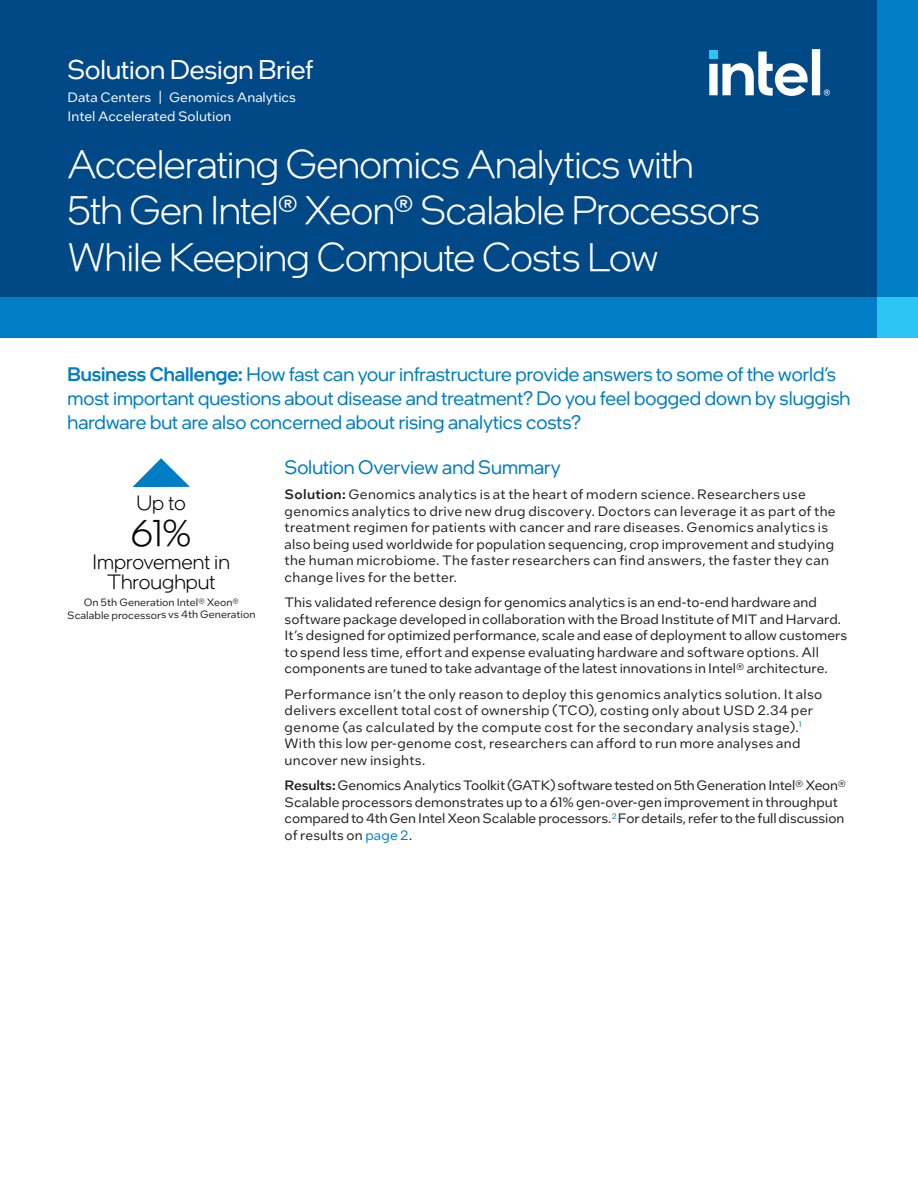
<style>
.page{position:relative;width:918px;height:1188px;background:#fff}
.page>*{position:absolute;margin:0;border:0;box-sizing:border-box;transform-origin:0 0}
.Doc_Title{font:300 40.5px/46.5px "Intel One Display";letter-spacing:-.015em;color:#fff}
.t1{font:300 37.95px "Intel One Display";color:#040503}
.Paper_Type{font:27px "Intel One Display";color:#fff}
.t2{font:300 21px/20.2px "Intel One Display";color:#040503;text-align:center}
.Subtitle{font:19.5px/24px "Intel One Display";color:#007ec5}
.Heading_1{font:19.5px "Intel One Display";color:#007ec5}
.Body_Text{font:13.5px/16.5px "Intel One Text";letter-spacing:.01em;color:#231f20}
.Vertical_Then_Focus_Area{font:13.5px/19.5px "Intel One Text";color:#fff}
.t3{font:10.5px/12.6px "Intel One Text";letter-spacing:-.005em;color:#231f20;text-align:center}
.s1{font-weight:500}
.s2{color:#007ec5}
</style>
<div class="page">
<div style="left:0;top:0;width:918px;height:338px;background:#014887"></div>
<div style="left:878px;top:0;width:40px;height:338px;background:#007ec5"></div>
<div style="left:0;top:297px;width:918px;height:41px;background:#007ec5"></div>
<div style="left:878px;top:297px;width:40px;height:41px;background:#2bc4f3"></div>
<svg style="left:709px;top:49px;width:121px;height:47px"></svg>
<svg style="left:132px;top:458px;width:58px;height:29px"></svg>
<p class="Paper_Type" style="left:68px;top:53px;width:247px">Solution Design Brief</p>
<p class="Vertical_Then_Focus_Area" style="left:68px;top:87px;width:230px">Data Centers | Genomics Analytics<br>Intel Accelerated Solution</p>
<p class="Doc_Title" style="left:68px;top:140px;width:694px">Accelerating Genomics Analytics with<br>5th Gen Intel® Xeon® Scalable Processors<br>While Keeping Compute Costs Low</p>
<p class="Subtitle" style="left:68px;top:362px;width:784px"><span class="s1">Business Challenge:</span> How fast can your infrastructure provide answers to some of the world’s most important questions about disease and treatment? Do you feel bogged down by sluggish hardware but are also concerned about rising analytics costs?</p>
<p class="t2" style="left:137px;top:492px;width:51px">Up to</p>
<p class="t1" style="left:131px;top:510px;width:62px">61%</p>
<p class="t2" style="left:93px;top:551px;width:139px">Improvement in<br>Throughput</p>
<p class="t3" style="left:67px;top:596px;width:190px">On 5th Generation Intel® Xeon®<br>Scalable processors vs 4th Generation</p>
<p class="Heading_1" style="left:285px;top:455px;width:278px">Solution Overview and Summary</p>
<p class="Body_Text" style="left:285px;top:486px;width:553px"><span class="s1">Solution:</span> Genomics analytics is at the heart of modern science. Researchers use genomics analytics to drive new drug discovery. Doctors can leverage it as part of the treatment regimen for patients with cancer and rare diseases. Genomics analytics is also being used worldwide for population sequencing, crop improvement and studying the human microbiome. The faster researchers can find answers, the faster they can change lives for the better.</p>
<p class="Body_Text" style="left:285px;top:594px;width:564px">This validated reference design for genomics analytics is an end-to-end hardware and software package developed in collaboration with the Broad Institute of MIT and Harvard.<br>It’s designed for optimized performance, scale and ease of deployment to allow customers to spend less time, effort and expense evaluating hardware and software options. All components are tuned to take advantage of the latest innovations in Intel® architecture.</p>
<p class="Body_Text" style="left:285px;top:685px;width:539px">Performance isn’t the only reason to deploy this genomics analytics solution. It also delivers excellent total cost of ownership (TCO), costing only about USD 2.34 per genome (as calculated by the compute cost for the secondary analysis stage).<sup>1<br></sup>With this low per-genome cost, researchers can afford to run more analyses and uncover new insights.</p>
<p class="Body_Text" style="left:285px;top:777px;width:563px"><span class="s1">Results:</span> Genomics Analytics Toolkit (GATK) software tested on 5th Generation Intel® Xeon® Scalable processors demonstrates up to a 61% gen-over-gen improvement in throughput compared to 4th Gen Intel Xeon Scalable processors.<sup>2</sup>For details, refer to the full discussion of results on <span class="s2">page 2</span>.</p>
</div>
